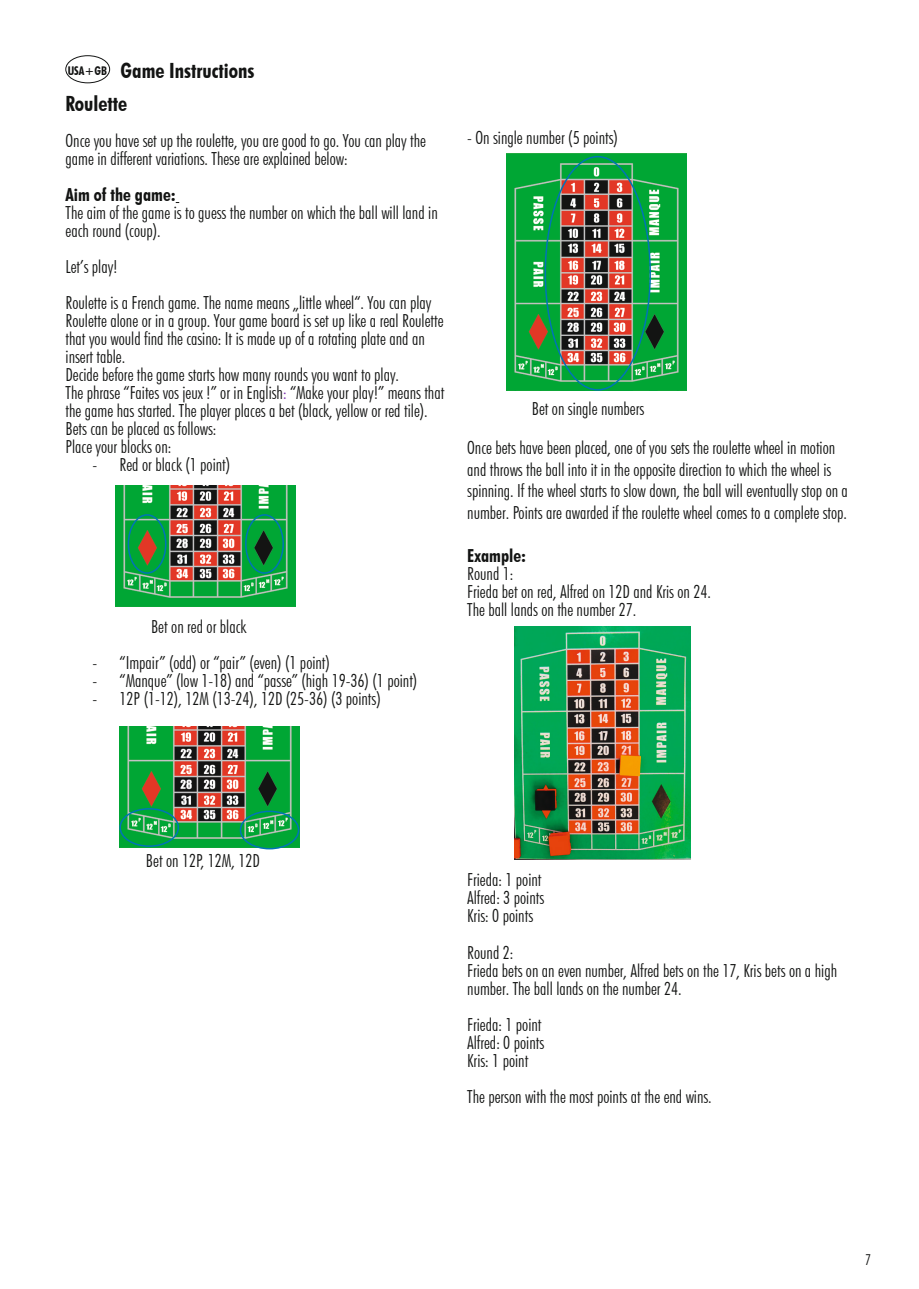
<style>
.page{position:relative;width:919px;height:1289px;background:#fff}
.page>*{position:absolute;margin:0;border:0;box-sizing:border-box;transform-origin:0 0}
.t1{font:700 condensed 21px "Futura BT";color:#131413}
.t2{font:300 condensed 18px/18px "Futura BT";color:#131413}
.t3{font:700 condensed 18px "Futura BT";color:#131413}
.t4{font:300 condensed 15px "Futura BT";color:#131413}
.s1{color:#7a2dae}
</style>
<div class="page">
<img style="left:116px;top:485px;width:180px;height:121px">
<div style="left:128px;top:514px;width:38px;height:60px;border:2px solid #0074b7;border-radius:50%"></div>
<div style="left:245px;top:514px;width:39px;height:60px;border:2px solid #0074b7;border-radius:50%"></div>
<img style="left:119px;top:726px;width:180px;height:121px">
<div style="left:119px;top:808px;width:60px;height:38px;border:2px solid #0074b7;border-radius:50%"></div>
<div style="left:240px;top:810px;width:59px;height:39px;border:2px solid #0074b7;border-radius:50%"></div>
<img style="left:506px;top:154px;width:180px;height:236px">
<img style="left:514px;top:626px;width:176px;height:233px">
<div style="left:66px;top:55px;width:44px;height:28px;border:1px solid #131413;border-radius:50%"></div>
<p class="t1" style="left:68px;top:58px;width:188px"><sup>USA+GB</sup> Game Instructions</p>
<p class="t1" style="left:66px;top:90px;width:63px">Roulette</p>
<p class="t2" style="left:66px;top:131px;width:362px">Once you have set up the roulette, you are good to go. You can play the game in different variations. These are explained below:</p>
<p class="t3" style="left:66px;top:183px;width:112px">Aim of the game:</p>
<p class="t2" style="left:66px;top:203px;width:373px">The aim of the game is to guess the number on which the ball will land in each round (coup).</p>
<p class="t2" style="left:66px;top:248px;width:367px;line-height:36px">Let’s play!<br>Roulette is a French game. The name means „little wheel“. You can play</p>
<p class="t2" style="left:66px;top:311px;width:380px">Roulette alone or in a group. Your game board is set up like a real Roulette that you would find the casino: It is made up of a rotating plate and an insert table.<br>Decide before the game starts how many rounds you want to play.<br>The phrase “Faites vos jeux !” or in English<span class="s1">:</span> “Make your play!” means that the game has started. The player places a bet (black, yellow or red tile).<br>Bets can be placed as follows:<br>Place your blocks on:</p>
<p class="t2" style="left:93px;top:455px;width:139px">- Red or black (1 point)</p>
<p class="t2" style="left:151px;top:617px;width:97px">Bet on red or black</p>
<p class="t2" style="left:93px;top:653px;width:239px">- “Impair” (odd) or “pair” (even) (1 point)</p>
<p class="t2" style="left:93px;top:671px;width:326px">- “Manque” (low 1-18) and “passe” (high 19-36) (1 point)</p>
<p class="t2" style="left:93px;top:689px;width:289px">- 12P (1-12), 12M (13-24), 12D (25-36) (3 points)</p>
<p class="t2" style="left:467px;top:129px;width:152px">- On single number (5 points)</p>
<p class="t2" style="left:531px;top:399px;width:114px">Bet on single numbers</p>
<p class="t2" style="left:467px;top:437px;width:382px;line-height:21.6px">Once bets have been placed, one of you sets the roulette wheel in motion and throws the ball into it in the opposite direction to which the wheel is spinning. If the wheel starts to slow down, the ball will eventually stop on a number. Points are awarded if the roulette wheel comes to a complete stop.</p>
<p class="t3" style="left:467px;top:545px;width:60px">Example:</p>
<p class="t2" style="left:467px;top:564px;width:245px">Round 1:<br>Frieda bet on red, Alfred on 12D and Kris on 24.<br>The ball lands on the number 27.</p>
<p class="t2" style="left:146px;top:851px;width:115px">Bet on 12P, 12M, 12D</p>
<p class="t2" style="left:467px;top:870px;width:78px">Frieda: 1 point<br>Alfred: 3 points<br>Kris: 0 points</p>
<p class="t2" style="left:467px;top:942px;width:371px">Round 2:<br>Frieda bets on an even number, Alfred bets on the 17, Kris bets on a high number. The ball lands on the number 24.</p>
<p class="t2" style="left:467px;top:1014px;width:78px">Frieda: 1 point<br>Alfred: 0 points<br>Kris: 1 point</p>
<p class="t2" style="left:467px;top:1086px;width:246px">The person with the most points at the end wins.</p>
<p class="t4" style="left:865px;top:1250px;width:7px">7</p>
</div>
